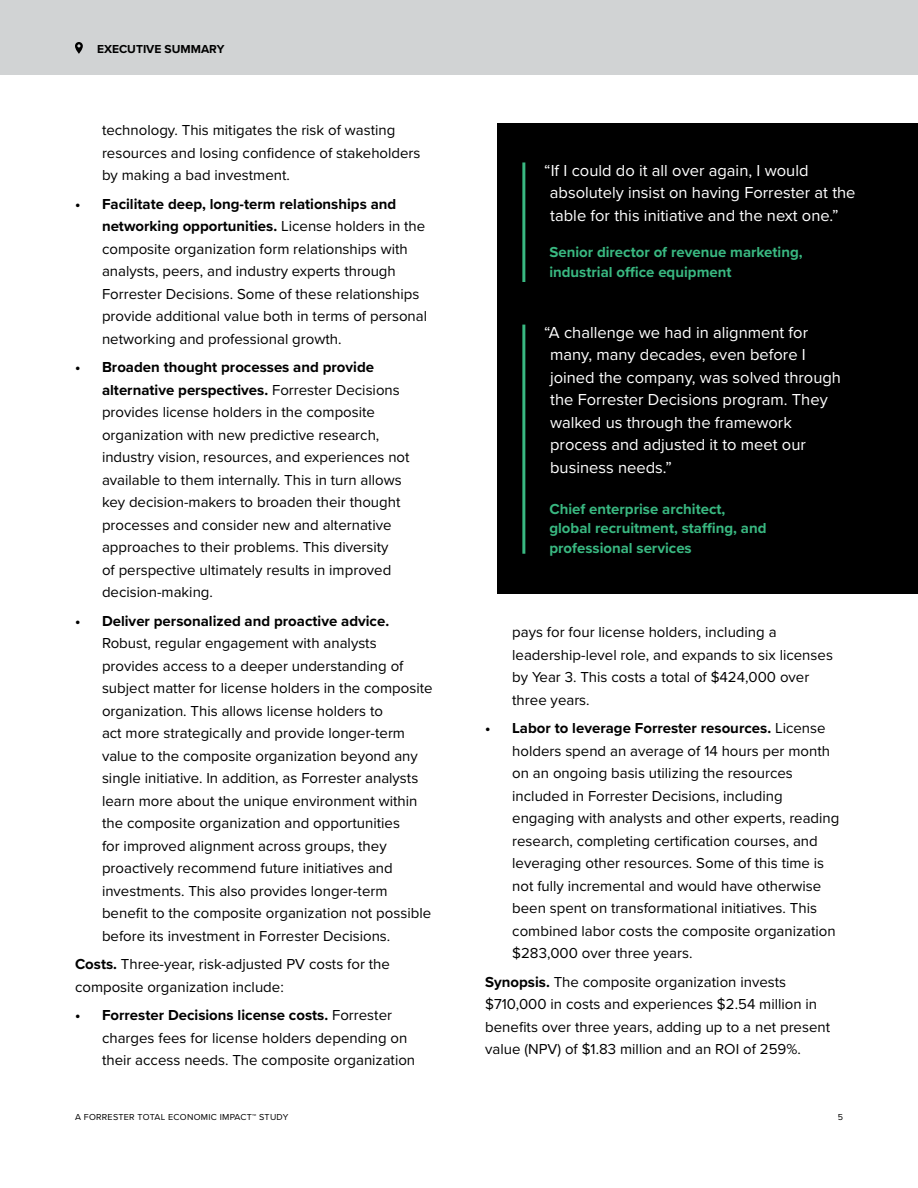
<style>
.page{position:relative;width:918px;height:1188px;background:#fff}
.page>*{position:absolute;margin:0;border:0;box-sizing:border-box;transform-origin:0 0}
.t1{font:16.5px/22.5px "Proxima Nova";color:#fff}
.t2{font:15px/22.5px "Proxima Nova";color:#000}
.t3{font:700 15px/19.5px "Proxima Nova";color:#39b881}
.t4{font:700 15px "Proxima Nova";color:#000}
.t5{font:700 12px "Proxima Nova";color:#000}
.t6{font:9px "Proxima Nova";letter-spacing:.03em;color:#000}
.s1{font-weight:700}
</style>
<div class="page">
<div style="left:0;top:0;width:918px;height:75px;background:#d1d3d4"></div>
<svg style="left:75px;top:42px;width:8px;height:12px"></svg>
<div style="left:497px;top:123px;width:421px;height:471px;background:#000"></div>
<hr style="left:522px;top:162px;width:3px;height:120px;background:#39b881">
<hr style="left:522px;top:325px;width:3px;height:229px;background:#39b881">
<p class="t5" style="left:97px;top:40px;width:129px">EXECUTIVE SUMMARY</p>
<p class="t2" style="left:102px;top:118px;width:320px">technology. This mitigates the risk of wasting resources and losing confidence of stakeholders by making a bad investment.</p>
<p class="t2" style="left:102px;top:192px;width:327px;text-indent:-27px"><span class="s1">• Facilitate deep, long-term relationships and networking opportunities.</span> License holders in the composite organization form relationships with analysts, peers, and industry experts through Forrester Decisions. Some of these relationships provide additional value both in terms of personal networking and professional growth.</p>
<p class="t2" style="left:102px;top:355px;width:309px;text-indent:-27px"><span class="s1">• Broaden thought processes and provide alternative perspectives.</span> Forrester Decisions provides license holders in the composite organization with new predictive research, industry vision, resources, and experiences not available to them internally. This in turn allows key decision-makers to broaden their thought processes and consider new and alternative approaches to their problems. This diversity<br>of perspective ultimately results in improved decision-making.</p>
<p class="t4" style="left:75px;top:610px;width:316px">• Deliver personalized and proactive advice.</p>
<p class="t2" style="left:102px;top:631px;width:332px">Robust, regular engagement with analysts provides access to a deeper understanding of subject matter for license holders in the composite organization. This allows license holders to<br>act more strategically and provide longer-term value to the composite organization beyond any single initiative. In addition, as Forrester analysts learn more about the unique environment within the composite organization and opportunities<br>for improved alignment across groups, they proactively recommend future initiatives and investments. This also provides longer-term benefit to the composite organization not possible before its investment in Forrester Decisions.</p>
<p class="t2" style="left:75px;top:952px;width:317px"><span class="s1">Costs.</span> Three-year, risk-adjusted PV costs for the composite organization include:</p>
<p class="t2" style="left:102px;top:1003px;width:315px;text-indent:-27px"><span class="s1">• Forrester Decisions license costs.</span> Forrester charges fees for license holders depending on their access needs. The composite organization</p>
<p class="t1" style="left:550px;top:158px;width:307px;text-indent:-6px">“If I could do it all over again, I would absolutely insist on having Forrester at the table for this initiative and the next one.”</p>
<p class="t3" style="left:549px;top:242px;width:255px">Senior director of revenue marketing, industrial office equipment</p>
<p class="t1" style="left:550px;top:320px;width:293px;text-indent:-6px">“A challenge we had in alignment for many, many decades, even before I joined the company, was solved through the Forrester Decisions program. They walked us through the framework process and adjusted it to meet our business needs.”</p>
<p class="t3" style="left:549px;top:499px;width:219px">Chief enterprise architect, global recruitment, staffing, and professional services</p>
<p class="t2" style="left:512px;top:620px;width:322px">pays for four license holders, including a leadership-level role, and expands to six licenses by Year 3. This costs a total of $424,000 over three years.</p>
<p class="t2" style="left:512px;top:716px;width:329px;text-indent:-27px"><span class="s1">• Labor to leverage Forrester resources.</span> License holders spend an average of 14 hours per month on an ongoing basis utilizing the resources included in Forrester Decisions, including engaging with analysts and other experts, reading research, completing certification courses, and leveraging other resources. Some of this time is not fully incremental and would have otherwise been spent on transformational initiatives. This combined labor costs the composite organization $283,000 over three years.</p>
<p class="t2" style="left:485px;top:970px;width:346px"><span class="s1">Synopsis.</span> The composite organization invests $710,000 in costs and experiences $2.54 million in benefits over three years, adding up to a net present value (NPV) of $1.83 million and an ROI of 259%.</p>
<p class="t6" style="left:75px;top:1110px;width:215px">A FORRESTER TOTAL ECONOMIC IMPACT™ STUDY</p>
<p class="t6" style="left:838px;top:1110px;width:7px">5</p>
</div>
